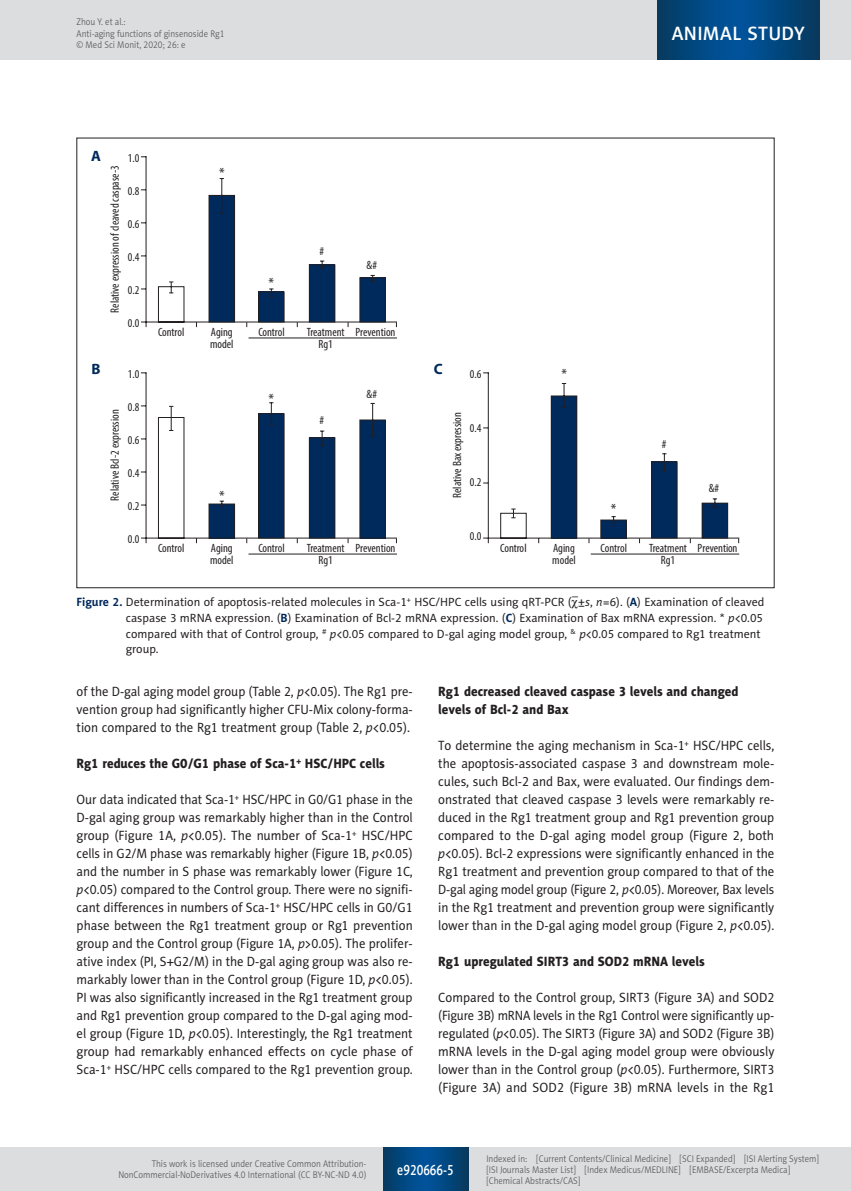
<style>
.page{position:relative;width:851px;height:1191px;background:#fff}
.page>*{position:absolute;margin:0;border:0;box-sizing:border-box;transform-origin:0 0}
.t1{font:19.5px "Naomi Sans EFN Medium";letter-spacing:.015em;color:#fff}
.t2{font:15px "Naomi Sans EFN Medium";color:#fff;scale:.8 1}
.t3{font:condensed 15px "Myriad Pro";color:#231f20}
.t4{font:700 15px "Myriad Pro";color:#00295c}
.MSM_Body{font:13.5px/18px "Naomi Sans EFN";color:#231f20;text-align:justify;scale:.94 1}
.MSM_Body-2{font:13.5px/18px "Naomi Sans EFN";color:#231f20;text-align:justify;scale:.95 1}
.MSM_Headline_2{font:13.5px/18px "Naomi Sans EFN Heavy";color:#231f20;scale:.95 1}
.MSM_Rycina_tytul{font:12px/26.2px "Naomi Sans EFN";color:#231f20}
.t5{font:condensed 12px/12px "Myriad Pro";color:#231f20}
.t6{font:9.75px/11.2px "Naomi Sans EFN Light";color:#57585a;scale:.9 1}
.s1{font-weight:700;color:#00295c}
.s2{font-family:"Standard Sym L"}
.s3{font-style:italic}
</style>
<div class="page">
<svg style="left:140px;top:156px;width:257px;height:183px"></svg>
<svg style="left:208px;top:178px;width:27px;height:145px;background:#24436b"></svg>
<svg style="left:246px;top:260px;width:151px;height:68px"></svg>
<svg style="left:141px;top:372px;width:256px;height:183px"></svg>
<svg style="left:208px;top:500px;width:27px;height:39px"></svg>
<svg style="left:246px;top:402px;width:151px;height:142px"></svg>
<svg style="left:483px;top:372px;width:256px;height:183px"></svg>
<svg style="left:550px;top:383px;width:27px;height:156px;background:#1c3e68"></svg>
<svg style="left:588px;top:453px;width:151px;height:91px"></svg>
<div style="left:0;top:1148px;width:850px;height:43px;background:#dcdddf"></div>
<svg style="left:383px;top:1147px;width:85px;height:43px;background:#02477e"></svg>
<div style="left:0;top:0;width:850px;height:60px;background:#dcdddf"></div>
<svg style="left:657px;top:0;width:162px;height:60px;background:#02477e"></svg>
<p class="t6" style="left:77px;top:16px;width:166px">Zhou Y. et al.:<br>Anti-aging functions of ginsenoside Rg1 © Med Sci Monit, 2020; 26: e</p>
<h1 class="t1" style="left:671px;top:22px;width:134px">ANIMAL STUDY</h1>
<p class="t4" style="left:91px;top:147px;width:11px">A</p>
<p class="t5" style="left:128px;top:151px;width:13px">1.0</p>
<p class="t5" style="left:128px;top:184px;width:13px">0.8</p>
<p class="t5" style="left:128px;top:217px;width:13px">0.6</p>
<p class="t5" style="left:128px;top:250px;width:13px">0.4</p>
<p class="t5" style="left:128px;top:283px;width:13px">0.2</p>
<p class="t5" style="left:128px;top:316px;width:13px">0.0</p>
<p class="t5" style="left:109px;top:313px;width:149px;rotate:-90deg">Relative expression of cleaved caspase-3</p>
<p class="t3" style="left:219px;top:164px;width:7px">*</p>
<p class="t3" style="left:268px;top:274px;width:7px">*</p>
<p class="t5" style="left:319px;top:245px;width:6px">#</p>
<p class="t5" style="left:366px;top:259px;width:12px">&amp;#</p>
<p class="t5" style="left:158px;top:326px;width:28px">Control</p>
<p class="t5" style="left:210px;top:326px;width:25px">Aging model</p>
<p class="t5" style="left:258px;top:326px;width:28px">Control</p>
<p class="t5" style="left:307px;top:326px;width:39px;text-align:center">Treatment<br>Rg1</p>
<p class="t5" style="left:355px;top:326px;width:42px">Prevention</p>
<p class="t4" style="left:91px;top:359px;width:11px">B</p>
<p class="t4" style="left:433px;top:359px;width:10px">C</p>
<p class="t5" style="left:128px;top:367px;width:13px">1.0</p>
<p class="t5" style="left:128px;top:400px;width:13px">0.8</p>
<p class="t5" style="left:128px;top:433px;width:13px">0.6</p>
<p class="t5" style="left:128px;top:466px;width:13px">0.4</p>
<p class="t5" style="left:128px;top:499px;width:13px">0.2</p>
<p class="t5" style="left:128px;top:532px;width:13px">0.0</p>
<p class="t5" style="left:366px;top:388px;width:12px">&amp;#</p>
<p class="t3" style="left:268px;top:389px;width:7px">*</p>
<p class="t5" style="left:109px;top:500px;width:93px;rotate:-90deg">Relative Bcl-2 expression</p>
<p class="t5" style="left:319px;top:414px;width:6px">#</p>
<p class="t3" style="left:219px;top:487px;width:7px">*</p>
<p class="t5" style="left:158px;top:542px;width:28px">Control</p>
<p class="t5" style="left:210px;top:542px;width:25px">Aging model</p>
<p class="t5" style="left:258px;top:542px;width:28px">Control</p>
<p class="t5" style="left:307px;top:542px;width:39px;text-align:center">Treatment<br>Rg1</p>
<p class="t5" style="left:355px;top:542px;width:42px">Prevention</p>
<p class="t5" style="left:470px;top:367px;width:13px">0.6</p>
<p class="t5" style="left:451px;top:498px;width:87px;rotate:-90deg">Relative Bax expression</p>
<p class="t5" style="left:470px;top:421px;width:13px">0.4</p>
<p class="t5" style="left:470px;top:475px;width:13px">0.2</p>
<p class="t5" style="left:470px;top:529px;width:13px">0.0</p>
<p class="t3" style="left:561px;top:365px;width:7px">*</p>
<p class="t3" style="left:610px;top:500px;width:7px">*</p>
<p class="t5" style="left:661px;top:438px;width:6px">#</p>
<p class="t5" style="left:708px;top:481px;width:12px">&amp;#</p>
<p class="t5" style="left:500px;top:542px;width:28px">Control</p>
<p class="t5" style="left:552px;top:542px;width:25px">Aging model</p>
<p class="t5" style="left:600px;top:542px;width:28px">Control</p>
<p class="t5" style="left:649px;top:542px;width:39px;text-align:center">Treatment<br>Rg1</p>
<p class="t5" style="left:697px;top:542px;width:41px">Prevention</p>
<p class="MSM_Rycina_tytul" style="left:77px;top:589px;width:689px"><span class="s1">Figure 2.</span> Determination of apoptosis-related molecules in Sca-1<sup>+</sup> HSC/HPC cells using qRT-PCR (<span class="s2">c</span>±<span class="s3">s</span>, <span class="s3">n</span>=6). (<span class="s1">A</span>) Examination of cleaved</p>
<p class="MSM_Rycina_tytul" style="left:126px;top:578px;width:638px;text-indent:446px">_<br>caspase 3 mRNA expression. (<span class="s1">B</span>) Examination of Bcl-2 mRNA expression. (<span class="s1">C</span>) Examination of Bax mRNA expression. * <span class="s3">p</span>&lt;0.05</p>
<p class="MSM_Rycina_tytul" style="left:126px;top:625px;width:636px;line-height:15.8px">compared with that of Control group, <sup>#</sup> <span class="s3">p</span>&lt;0.05 compared to D-gal aging model group, <sup>&amp;</sup> <span class="s3">p</span>&lt;0.05 compared to Rg1 treatment group.</p>
<p class="MSM_Body" style="left:77px;top:682px;width:359px">of the D-gal aging model group (Table 2, <span class="s3">p</span>&lt;0.05). The Rg1 pre&shy;vention group had significantly higher CFU-Mix colony-forma&shy;tion compared to the Rg1 treatment group (Table 2, <span class="s3">p</span>&lt;0.05).</p>
<p class="MSM_Headline_2" style="left:77px;top:754px;width:326px">Rg1 reduces the G0/G1 phase of Sca-1<sup>+</sup> HSC/HPC cells</p>
<p class="MSM_Body" style="left:77px;top:790px;width:359px">Our data indicated that Sca-1<sup>+</sup> HSC/HPC in G0/G1 phase in the D-gal aging group was remarkably higher than in the Control group (Figure 1A, <span class="s3">p</span>&lt;0.05). The number of Sca-1<sup>+</sup> HSC/HPC cells in G2/M phase was remarkably higher (Figure 1B, <span class="s3">p</span>&lt;0.05) and the number in S phase was remarkably lower (Figure 1C, <span class="s3">p</span>&lt;0.05) compared to the Control group. There were no signifi&shy;cant differences in numbers of Sca-1<sup>+</sup> HSC/HPC cells in G0/G1 phase between the Rg1 treatment group or Rg1 prevention group and the Control group (Figure 1A, <span class="s3">p</span>&gt;0.05). The prolifer&shy;ative index (PI, S+G2/M) in the D-gal aging group was also re&shy;markably lower than in the Control group (Figure 1D, <span class="s3">p</span>&lt;0.05).<br>PI was also significantly increased in the Rg1 treatment group and Rg1 prevention group compared to the D-gal aging mod&shy;el group (Figure 1D, <span class="s3">p</span>&lt;0.05). Interestingly, the Rg1 treatment group had remarkably enhanced effects on cycle phase of Sca-1<sup>+</sup> HSC/HPC cells compared to the Rg1 prevention group.</p>
<p class="MSM_Headline_2" style="left:438px;top:682px;width:317px">Rg1 decreased cleaved caspase 3 levels and changed levels of Bcl-2 and Bax</p>
<p class="MSM_Body-2" style="left:438px;top:736px;width:355px">To determine the aging mechanism in Sca-1<sup>+</sup> HSC/HPC cells, the apoptosis-associated caspase 3 and downstream mole&shy;cules, such Bcl-2 and Bax, were evaluated. Our findings dem&shy;onstrated that cleaved caspase 3 levels were remarkably re&shy;duced in the Rg1 treatment group and Rg1 prevention group compared to the D-gal aging model group (Figure 2, both <span class="s3">p</span>&lt;0.05). Bcl-2 expressions were significantly enhanced in the Rg1 treatment and prevention group compared to that of the D-gal aging model group (Figure 2, <span class="s3">p</span>&lt;0.05). Moreover, Bax levels in the Rg1 treatment and prevention group were significantly lower than in the D-gal aging model group (Figure 2, <span class="s3">p</span>&lt;0.05).</p>
<p class="MSM_Headline_2" style="left:438px;top:952px;width:282px">Rg1 upregulated SIRT3 and SOD2 mRNA levels</p>
<p class="MSM_Body-2" style="left:438px;top:988px;width:355px">Compared to the Control group, SIRT3 (Figure 3A) and SOD2 (Figure 3B) mRNA levels in the Rg1 Control were significantly up&shy;regulated (<span class="s3">p</span>&lt;0.05). The SIRT3 (Figure 3A) and SOD2 (Figure 3B) mRNA levels in the D-gal aging model group were obviously lower than in the Control group (<span class="s3">p</span>&lt;0.05). Furthermore, SIRT3 (Figure 3A) and SOD2 (Figure 3B) mRNA levels in the Rg1</p>
<p class="t6" style="left:118px;top:1158px;width:277px;text-align:right">This work is licensed under Creative Common Attribution-<br>NonCommercial-NoDerivatives 4.0 International (CC BY-NC-ND 4.0)</p>
<p class="t2" style="left:397px;top:1160px;width:72px">e920666-5</p>
<p class="t6" style="left:486px;top:1152px;width:371px">Indexed in: [Current Contents/Clinical Medicine] [SCI Expanded] [ISI Alerting System] [ISI Journals Master List] [Index Medicus/MEDLINE] [EMBASE/Excerpta Medica] [Chemical Abstracts/CAS]</p>
</div>
